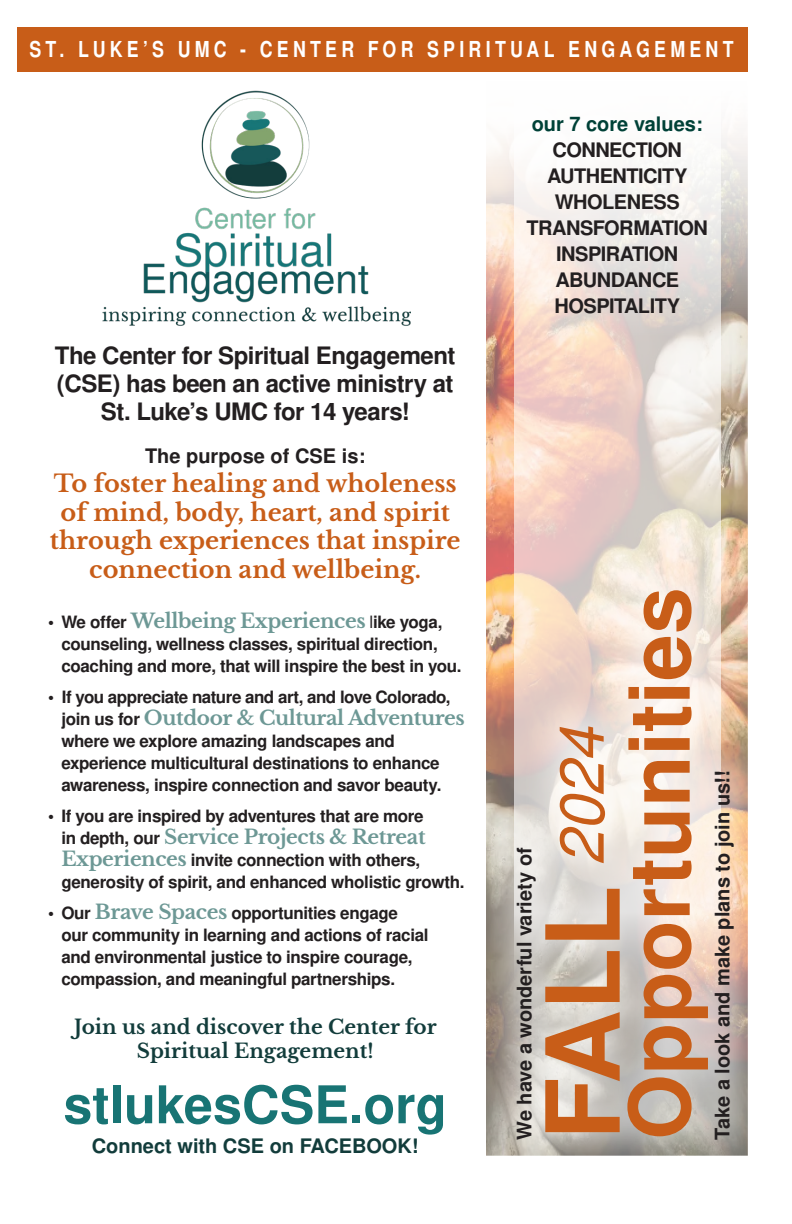
<style>
.page{position:relative;width:792px;height:1224px;background:#fff}
.page>*{position:absolute;margin:0;border:0;box-sizing:border-box;transform-origin:0 0}
.t1{font:700 102px "Nimbus San L";color:#c85d18}
.t2{font:700 84px "Nimbus San L";color:#c85d18}
.t3{font:700 52px "Nimbus San L";color:#187474}
.t4{font:700 24px/28.8px "Libre Baskerville";color:#c85d18;text-align:center}
.t5{font:700 24px/28px "Nimbus San L";letter-spacing:-.02em;color:#231f20;text-align:center}
.t6{font:700 22px "Nimbus San L";letter-spacing:.24em;color:#fff;scale:.81 1}
.t7{font:700 20px "Libre Baskerville";letter-spacing:-.02em;color:#6d9895}
.t8{font:700 20px "Nimbus San L";letter-spacing:-.025em;color:#231f20}
.t9{font:700 20px "Nimbus San L";color:#231f20}
.t10{font:700 20px/24px "Libre Baskerville";color:#123c3b;text-align:center}
.t11{font:700 20px "Nimbus San L";color:#123c3b}
.t12{font:700 20px "Nimbus San L";color:#004137}
.t13{font:700 17px/22px "Nimbus San L";letter-spacing:-.02em;color:#231f20}
.s1{font-family:"Nimbus San L";font-size:17px;color:#231f20}
.s2{font-family:"Nimbus San L";font-weight:400;font-size:17px;color:#231f20}
.s3{font-family:"Libre Baskerville";font-size:20px;color:#6d9895}
</style>
<div class="page">
<img style="left:487px;top:133px;width:261px;height:417px">
<svg style="left:514px;top:133px;width:206px;height:417px"></svg>
<div style="left:18px;top:27px;width:730px;height:45px;background:#c85d18"></div>
<img style="left:102px;top:90px;width:309px;height:236px">
<div style="left:475px;top:550px;width:299px;height:629px;background:#fff;opacity:.75"></div>
<p class="t6" style="left:30px;top:33px;width:871px">ST. LUKE’S UMC - CENTER FOR SPIRITUAL ENGAGEMENT</p>
<p class="t5" style="left:55px;top:341px;width:402px">The Center for Spiritual Engagement (CSE) has been an active ministry at<br>St. Luke’s UMC for 14 years!</p>
<p class="t9" style="left:145px;top:442px;width:222px">The purpose of CSE is:</p>
<p class="t4" style="left:50px;top:469px;width:412px">To foster healing and wholeness of mind, body, heart, and spirit through experiences that inspire connection and wellbeing.</p>
<p class="t7" style="left:48px;top:609px;width:396px"><span class="s1">• We offer</span> Wellbeing Experiences <span class="s2">l</span><span class="s1">ike yoga,</span></p>
<p class="t13" style="left:61px;top:633px;width:402px">counseling, wellness classes, spiritual direction, coaching and more, that will inspire the best in you.</p>
<p class="t13" style="left:48px;top:686px;width:404px">• If you appreciate nature and art, and love Colorado,</p>
<p class="t7" style="left:61px;top:706px;width:405px"><span class="s1">join us for</span> Outdoor &amp; Cultural Adventures</p>
<p class="t13" style="left:61px;top:730px;width:382px">where we explore amazing landscapes and experience multicultural destinations to enhance awareness, inspire connection and savor beauty.</p>
<p class="t13" style="left:48px;top:805px;width:377px">• If you are inspired by adventures that are more</p>
<p class="t7" style="left:61px;top:825px;width:366px"><span class="s1">in depth, our</span> Service Projects &amp; Retreat</p>
<p class="t13" style="left:61px;top:849px;width:405px"><span class="s3">Experiences</span> invite connection with others, generosity of spirit, and enhanced wholistic growth.</p>
<p class="t13" style="left:61px;top:902px;width:369px;text-indent:-13px">• Our <span class="s3">Brave Spaces</span> opportunities engage our community in learning and actions of racial and environmental justice to inspire courage, compassion, and meaningful partnerships.</p>
<p class="t10" style="left:74px;top:1015px;width:364px">Join us and discover the Center for<br>Spiritual Engagement!</p>
<p class="t3" style="left:63px;top:1068px;width:385px">stlukesCSE.org</p>
<p class="t11" style="left:92px;top:1132px;width:328px">Connect with CSE on FACEBOOK!</p>
<p class="t12" style="left:532px;top:110px;width:173px">our 7 core values:</p>
<p class="t8" style="left:553px;top:136px;width:131px">CONNECTION</p>
<p class="t8" style="left:547px;top:162px;width:142px">AUTHENTICITY</p>
<p class="t8" style="left:555px;top:188px;width:126px">WHOLENESS</p>
<p class="t8" style="left:527px;top:214px;width:183px">TRANSFORMATION</p>
<p class="t8" style="left:556px;top:240px;width:124px">INSPIRATION</p>
<p class="t8" style="left:555px;top:266px;width:125px">ABUNDANCE</p>
<p class="t8" style="left:555px;top:292px;width:127px">HOSPITALITY</p>
<p class="t9" style="left:510px;top:1140px;width:294px;rotate:-90deg">We have a wonderful variety of</p>
<p class="t2" style="left:600px;top:1140px;width:554px;rotate:-90deg">Opportunities</p>
<p class="t1" style="left:511px;top:1140px;width:415px;rotate:-90deg">FALL <sup>2024</sup></p>
<p class="t9" style="left:708px;top:1140px;width:371px;rotate:-90deg">Take a look and make plans to join us!!</p>
</div>
